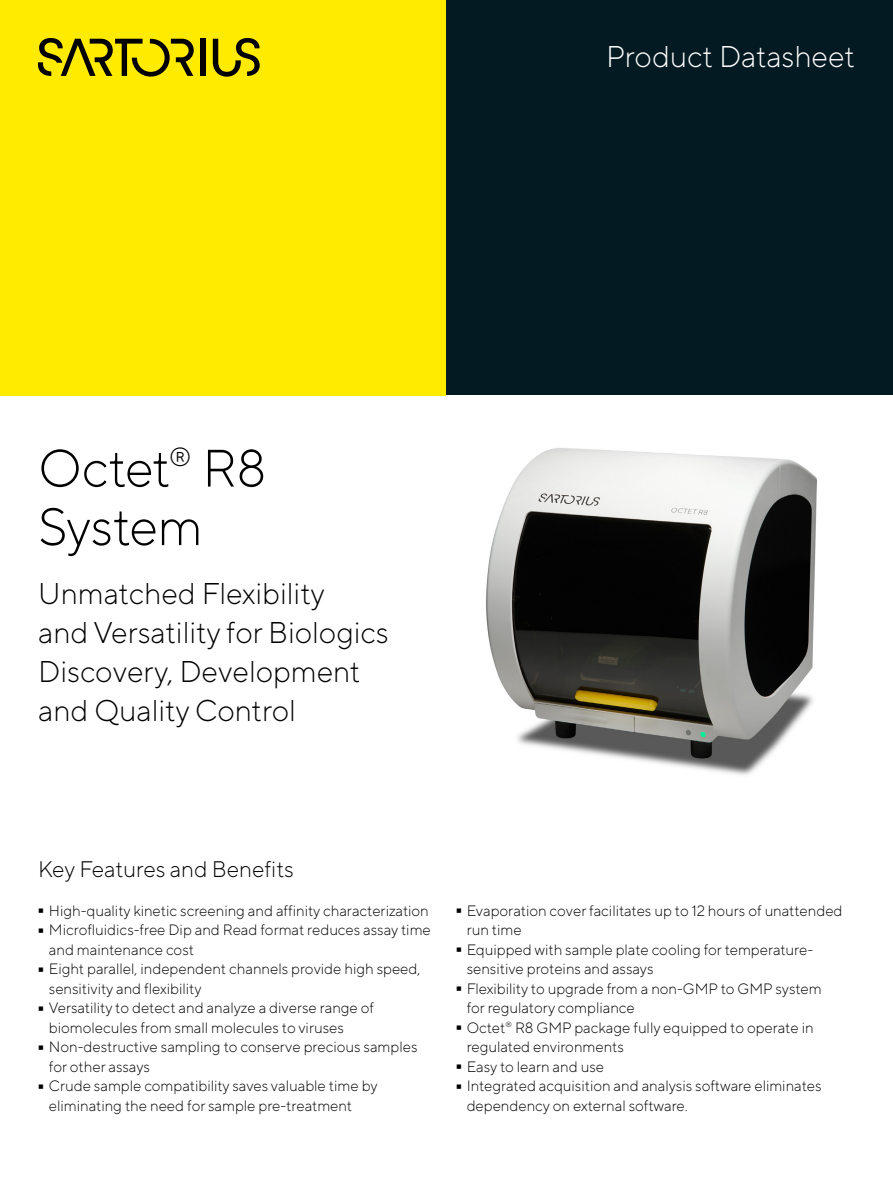
<style>
.page{position:relative;width:893px;height:1191px;background:#fff}
.page>*{position:absolute;margin:0;border:0;box-sizing:border-box;transform-origin:0 0}
.t1{font:300 95.25px "TT Norms Pro";color:#000;scale:.16 1}
.t2{font:300 52.5px/58.5px "TT Norms Pro";letter-spacing:-.015em;color:#000}
.t3{font:300 30px/39px "TT Norms Pro";color:#000}
.t4{font:300 30px "TT Norms Pro";color:#fff}
.t5{font:300 22.5px "TT Norms Pro";color:#000}
.t6{font:300 15px/19.5px "TT Norms Pro";color:#000}
</style>
<div class="page">
<div style="left:0;top:0;width:446px;height:395px;background:#ffeb00"></div>
<div style="left:446px;top:0;width:447px;height:395px;background:#041a22"></div>
<img style="left:486px;top:448px;width:331px;height:327px">
<div style="left:200px;top:39px;width:5px;height:37px;background:#000"></div>
<svg style="left:213px;top:38px;width:47px;height:39px"></svg>
<svg style="left:38px;top:38px;width:156px;height:39px"></svg>
<h3 class="t4" style="left:606px;top:35px;width:250px">Product Datasheet</h3>
<h2 class="t2" style="left:38px;top:435px;width:230px">Octet<sup>®</sup> R8<br>System</h2>
<h3 class="t3" style="left:38px;top:571px;width:352px">Unmatched Flexibility<br>and Versatility for Biologics<br>Discovery, Development and Quality Control</h3>
<h3 class="t5" style="left:38px;top:852px;width:257px">Key Features and Benefits</h3>
<h1 class="t1" style="left:38px;top:837px;width:38px">-</h1>
<p class="t6" style="left:49px;top:899px;width:381px">High-quality kinetic screening and affinity characterization</p>
<h1 class="t1" style="left:38px;top:856px;width:38px">-</h1>
<p class="t6" style="left:49px;top:919px;width:383px">Microfluidics-free Dip and Read format reduces assay time and maintenance cost</p>
<h1 class="t1" style="left:38px;top:895px;width:38px">-</h1>
<p class="t6" style="left:49px;top:958px;width:373px">Eight parallel, independent channels provide high speed, sensitivity and flexibility</p>
<h1 class="t1" style="left:38px;top:934px;width:38px">-</h1>
<p class="t6" style="left:49px;top:997px;width:327px">Versatility to detect and analyze a diverse range of biomolecules from small molecules to viruses</p>
<h1 class="t1" style="left:38px;top:973px;width:38px">-</h1>
<p class="t6" style="left:49px;top:1036px;width:370px">Non-destructive sampling to conserve precious samples for other assays</p>
<h1 class="t1" style="left:38px;top:1012px;width:38px">-</h1>
<p class="t6" style="left:49px;top:1075px;width:330px">Crude sample compatibility saves valuable time by eliminating the need for sample pre-treatment</p>
<h1 class="t1" style="left:456px;top:837px;width:38px">-</h1>
<p class="t6" style="left:467px;top:899px;width:377px">Evaporation cover facilitates up to 12 hours of unattended run time</p>
<h1 class="t1" style="left:456px;top:876px;width:38px">-</h1>
<p class="t6" style="left:467px;top:938px;width:348px">Equipped with sample plate cooling for temperature&shy;sensitive proteins and assays</p>
<h1 class="t1" style="left:456px;top:915px;width:38px">-</h1>
<p class="t6" style="left:467px;top:977px;width:356px">Flexibility to upgrade from a non-GMP to GMP system for regulatory compliance</p>
<h1 class="t1" style="left:456px;top:954px;width:38px">-</h1>
<p class="t6" style="left:467px;top:1016px;width:348px">Octet<sup>®</sup> R8 GMP package fully equipped to operate in regulated environments</p>
<h1 class="t1" style="left:456px;top:993px;width:38px">-</h1>
<p class="t6" style="left:467px;top:1055px;width:139px">Easy to learn and use</p>
<h1 class="t1" style="left:456px;top:1012px;width:38px">-</h1>
<p class="t6" style="left:467px;top:1075px;width:356px">Integrated acquisition and analysis software eliminates dependency on external software.</p>
</div>
